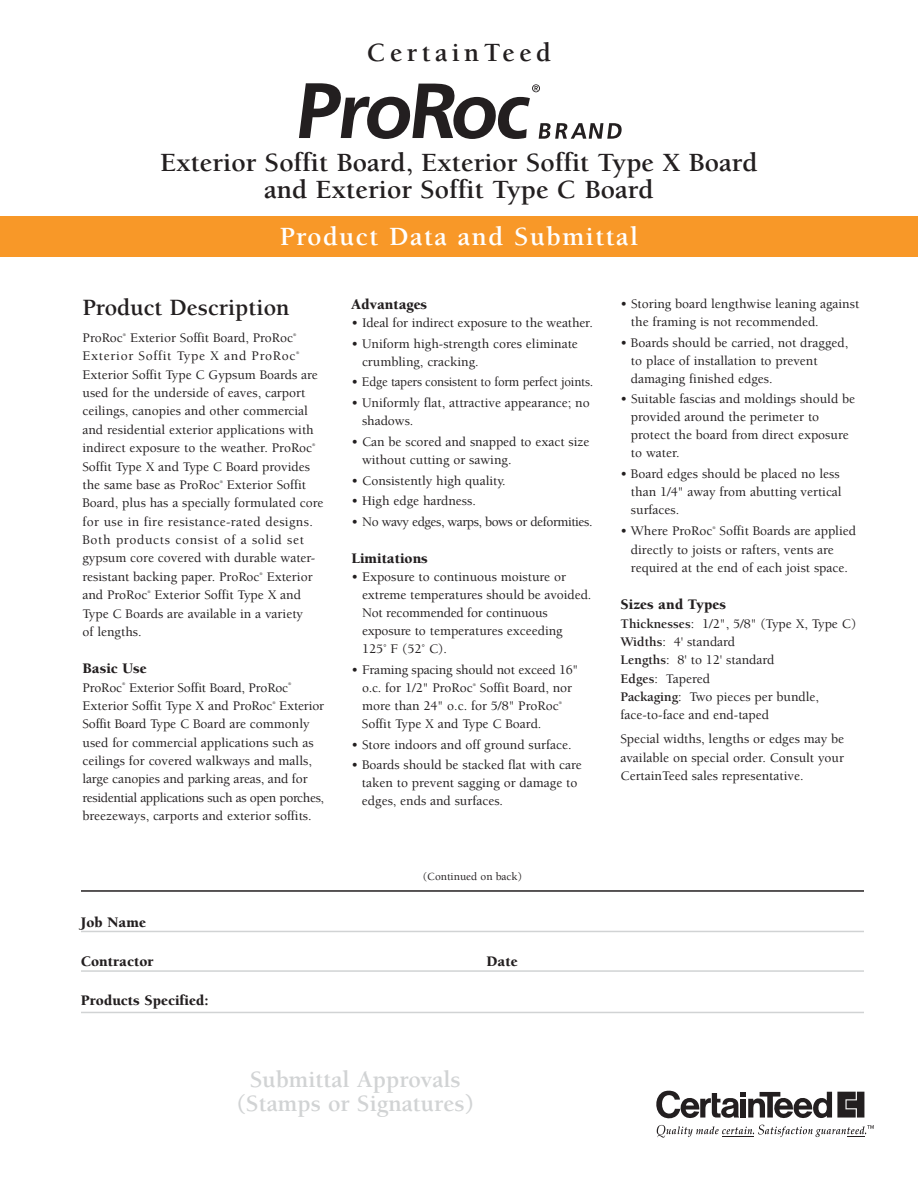
<style>
.page{position:relative;width:918px;height:1188px;background:#fff}
.page>*{position:absolute;margin:0;border:0;box-sizing:border-box;transform-origin:0 0}
.t1{font:700 27px/27px "Berkeley";color:#231f20;text-align:center}
.t2{font:700 27px "Berkeley";letter-spacing:.055em;color:#fff}
.t3{font:700 27px "Berkeley";letter-spacing:.16em;color:#231f20}
.t4{font:700 24px/24px "Berkeley";color:#d1d3d4;text-align:center}
.t5{font:700 24px "Berkeley";color:#231f20}
.t6{font:900 15px "Berkeley";color:#231f20}
.t7{font:500 13.5px/18.3px "Berkeley";color:#231f20}
.t8{font:500 13.5px "Berkeley";letter-spacing:-.03em;color:#231f20}
.t9{font:500 13.5px "Berkeley";letter-spacing:.05em;color:#231f20}
.t10{font:500 11.25px "Berkeley";color:#231f20}
.t11{font:500 4.05px "Berkeley";color:#231f20}
.s1{font-weight:700}
</style>
<div class="page">
<div style="left:0;top:216px;width:918px;height:40px;background:#f89828"></div>
<hr style="left:81px;top:931px;width:783px;height:1px;background:#d1d3d4">
<hr style="left:81px;top:970px;width:783px;height:2px;background:#d1d3d4">
<hr style="left:81px;top:890px;width:783px;height:2px;background:#231f20">
<hr style="left:81px;top:1012px;width:783px;height:1px;background:#d1d3d4">
<svg style="left:656px;top:1091px;width:208px;height:28px"></svg>
<svg style="left:657px;top:1125px;width:217px;height:13px"></svg>
<svg style="left:299px;top:83px;width:323px;height:56px"></svg>
<h1 class="t3" style="left:367px;top:42px;width:186px">CertainTeed</h1>
<h1 class="t1" style="left:160px;top:152px;width:599px">Exterior Soffit Board, Exterior Soffit Type X Board and Exterior Soffit Type C Board</h1>
<h1 class="t2" style="left:280px;top:225px;width:360px">Product Data and Submittal</h1>
<h2 class="t5" style="left:82px;top:298px;width:208px">Product Description</h2>
<p class="t7" style="left:82px;top:330px;width:42px">ProRoc</p>
<p class="t11" style="left:123px;top:333px;width:5px">®</p>
<p class="t7" style="left:130px;top:330px;width:165px">Exterior Soffit Board, ProRoc</p>
<p class="t11" style="left:293px;top:333px;width:5px">®</p>
<p class="t9" style="left:82px;top:351px;width:215px">Exterior Soffit Type X and ProRoc</p>
<p class="t11" style="left:296px;top:351px;width:5px">®</p>
<p class="t7" style="left:82px;top:366px;width:237px">Exterior Soffit Type C Gypsum Boards are used for the underside of eaves, carport ceilings, canopies and other commercial and residential exterior applications with indirect exposure to the weather. ProRoc</p>
<p class="t11" style="left:312px;top:443px;width:5px">®</p>
<p class="t7" style="left:82px;top:458px;width:229px">Soffit Type X and Type C Board provides the same base as ProRoc</p>
<p class="t7" style="left:83px;top:477px;width:243px;text-indent:144px">Exterior Soffit Board, plus has a specially formulated core for use in fire resistance-rated designs.<br>Both products consist of a solid set gypsum core covered with durable water&shy;resistant backing paper. ProRoc</p>
<p class="t11" style="left:220px;top:480px;width:5px">®</p>
<p class="t11" style="left:260px;top:572px;width:5px">®</p>
<p class="t7" style="left:267px;top:569px;width:47px">Exterior</p>
<p class="t7" style="left:82px;top:587px;width:222px;text-indent:72px">Exterior Soffit Type X and<br>Type C Boards are available in a variety of lengths.</p>
<p class="t6" style="left:82px;top:663px;width:66px">Basic Use</p>
<p class="t7" style="left:82px;top:679px;width:41px">ProRoc</p>
<p class="t11" style="left:122px;top:683px;width:5px">®</p>
<p class="t7" style="left:129px;top:679px;width:161px">Exterior Soffit Board, ProRoc</p>
<p class="t11" style="left:288px;top:683px;width:5px">®</p>
<p class="t7" style="left:82px;top:698px;width:192px">Exterior Soffit Type X and ProRoc</p>
<p class="t11" style="left:272px;top:701px;width:5px">®</p>
<p class="t7" style="left:82px;top:587px;width:67px">and ProRoc</p>
<p class="t11" style="left:148px;top:590px;width:5px">®</p>
<p class="t7" style="left:82px;top:698px;width:243px;text-indent:197px">Exterior Soffit Board Type C Board are commonly used for commercial applications such as ceilings for covered walkways and malls, large canopies and parking areas, and for residential applications such as open porches, breezeways, carports and exterior soffits.</p>
<p class="t6" style="left:351px;top:298px;width:77px">Advantages</p>
<p class="t7" style="left:351px;top:315px;width:243px">• Ideal for indirect exposure to the weather.</p>
<p class="t7" style="left:362px;top:336px;width:217px;text-indent:-11px">• Uniform high-strength cores eliminate crumbling, cracking.</p>
<p class="t7" style="left:351px;top:374px;width:243px">• Edge tapers consistent to form perfect joints.</p>
<p class="t7" style="left:362px;top:395px;width:229px;text-indent:-11px">• Uniformly flat, attractive appearance; no shadows.</p>
<p class="t7" style="left:362px;top:434px;width:229px;text-indent:-11px">• Can be scored and snapped to exact size without cutting or sawing.</p>
<p class="t7" style="left:352px;top:472px;width:156px">• Consistently high quality.</p>
<p class="t7" style="left:352px;top:493px;width:126px">• High edge hardness.</p>
<p class="t8" style="left:352px;top:516px;width:243px">• No wavy edges, warps, bows or deformities.</p>
<p class="t6" style="left:351px;top:553px;width:78px">Limitations</p>
<p class="t7" style="left:362px;top:569px;width:231px;text-indent:-11px">• Exposure to continuous moisture or extreme temperatures should be avoided.<br>Not recommended for continuous exposure to temperatures exceeding<br>125˚ F (52˚ C).</p>
<p class="t7" style="left:362px;top:662px;width:218px;text-indent:-11px">• Framing spacing should not exceed 16" o.c. for 1/2" ProRoc</p>
<p class="t7" style="left:362px;top:680px;width:212px;text-indent:118px">Soffit Board, nor more than 24" o.c. for 5/8" ProRoc</p>
<p class="t11" style="left:473px;top:683px;width:5px">®</p>
<p class="t11" style="left:559px;top:701px;width:5px">®</p>
<p class="t7" style="left:362px;top:716px;width:181px">Soffit Type X and Type C Board.</p>
<p class="t7" style="left:351px;top:736px;width:222px">• Store indoors and off ground surface.</p>
<p class="t7" style="left:362px;top:757px;width:221px;text-indent:-11px">• Boards should be stacked flat with care taken to prevent sagging or damage to edges, ends and surfaces.</p>
<p class="t10" style="left:423px;top:873px;width:101px">(Continued on back)</p>
<p class="t6" style="left:81px;top:917px;width:66px">Job Name</p>
<p class="t6" style="left:81px;top:956px;width:74px">Contractor</p>
<p class="t6" style="left:487px;top:956px;width:33px">Date</p>
<p class="t6" style="left:81px;top:995px;width:129px">Products Specified:</p>
<h2 class="t4" style="left:237px;top:1069px;width:238px">Submittal Approvals (Stamps or Signatures)</h2>
<p class="t7" style="left:631px;top:296px;width:230px;text-indent:-11px">• Storing board lengthwise leaning against the framing is not recommended.</p>
<p class="t7" style="left:631px;top:335px;width:219px;text-indent:-11px">• Boards should be carried, not dragged, to place of installation to prevent damaging finished edges.</p>
<p class="t7" style="left:631px;top:391px;width:226px;text-indent:-11px">• Suitable fascias and moldings should be provided around the perimeter to protect the board from direct exposure to water.</p>
<p class="t7" style="left:631px;top:466px;width:212px;text-indent:-11px">• Board edges should be placed no less than 1/4" away from abutting vertical surfaces.</p>
<p class="t7" style="left:620px;top:523px;width:94px">• Where ProRoc</p>
<p class="t11" style="left:713px;top:526px;width:5px">®</p>
<p class="t7" style="left:631px;top:523px;width:227px;text-indent:89px">Soffit Boards are applied directly to joists or rafters, vents are required at the end of each joist space.</p>
<p class="t6" style="left:620px;top:599px;width:107px">Sizes and Types</p>
<p class="t7" style="left:620px;top:615px;width:237px"><span class="s1">Thicknesses</span>: 1/2", 5/8" (Type X, Type C)<br><span class="s1">Widths</span>: 4' standard<br><span class="s1">Lengths</span>: 8' to 12' standard<br><span class="s1">Edges</span>: Tapered<br><span class="s1">Packaging</span>: Two pieces per bundle, face-to-face and end-taped</p>
<p class="t7" style="left:620px;top:731px;width:225px;text-align:justify">Special widths, lengths or edges may be available on special order. Consult your CertainTeed sales representative.</p>
</div>
